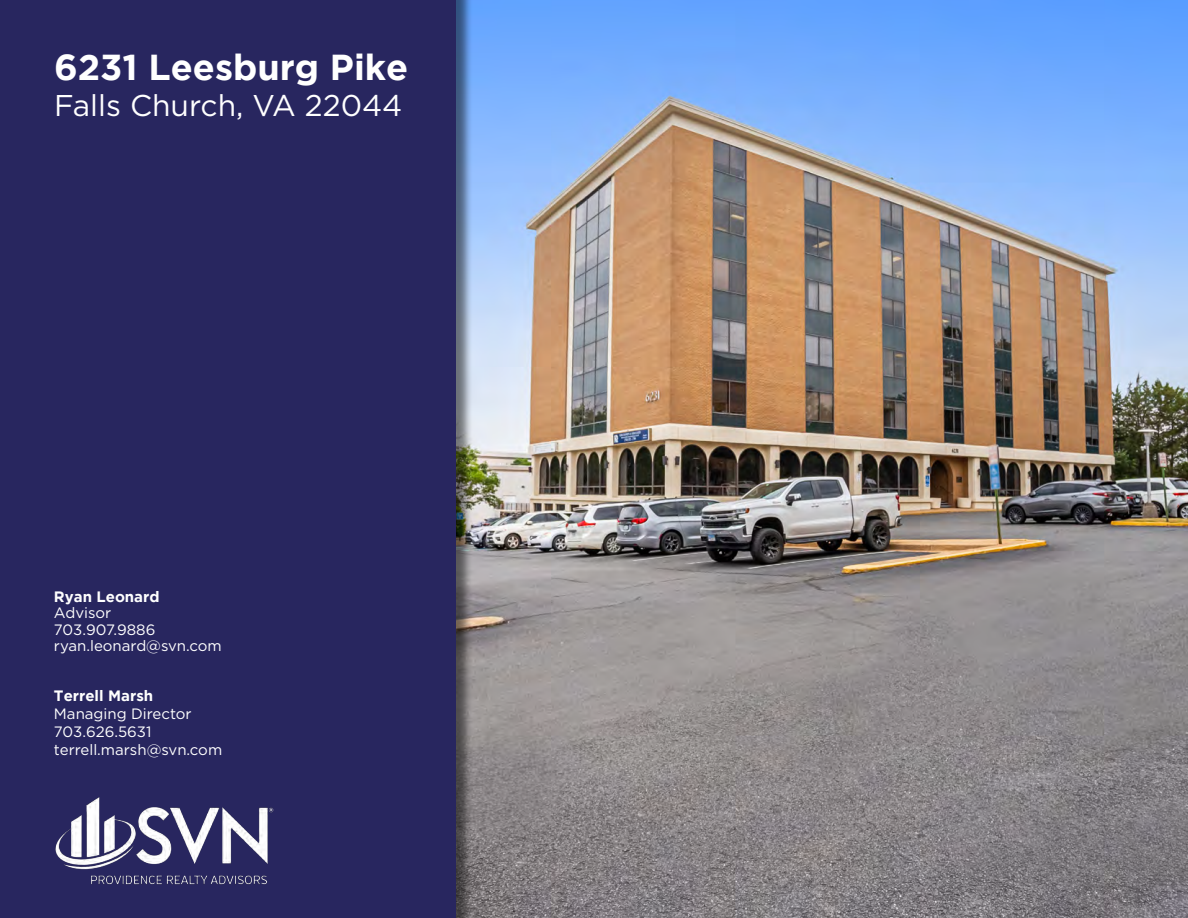
<style>
.page{position:relative;width:1188px;height:918px;background:#fff}
.page>*{position:absolute;margin:0;border:0;box-sizing:border-box;transform-origin:0 0}
.t1{font:700 36px "Gotham";color:#fff}
.t2{font:30px "Gotham";color:#fff}
.t3{font:15px "Gotham";color:#fff}
.t4{font:700 15px "Gotham";color:#fff}
</style>
<div class="page">
<img style="left:473px;top:0;width:715px;height:918px">
<div style="left:0;top:0;width:473px;height:918px;background:#000;opacity:.5"></div>
<div style="left:0;top:0;width:456px;height:918px;background:#28265f"></div>
<img style="left:55px;top:797px;width:219px;height:88px">
<p class="t1" style="left:54px;top:47px;width:356px">6231 Leesburg Pike</p>
<p class="t2" style="left:54px;top:89px;width:350px">Falls Church, VA 22044</p>
<p class="t4" style="left:54px;top:588px;width:107px">Ryan Leonard</p>
<p class="t3" style="left:54px;top:605px;width:59px">Advisor</p>
<p class="t3" style="left:54px;top:621px;width:103px">703.907.9886</p>
<p class="t3" style="left:54px;top:638px;width:169px">ryan.leonard@svn.com</p>
<p class="t4" style="left:54px;top:687px;width:101px">Terrell Marsh</p>
<p class="t3" style="left:54px;top:705px;width:139px">Managing Director</p>
<p class="t3" style="left:54px;top:723px;width:99px">703.626.5631</p>
<p class="t3" style="left:54px;top:741px;width:170px">terrell.marsh@svn.com</p>
</div>
